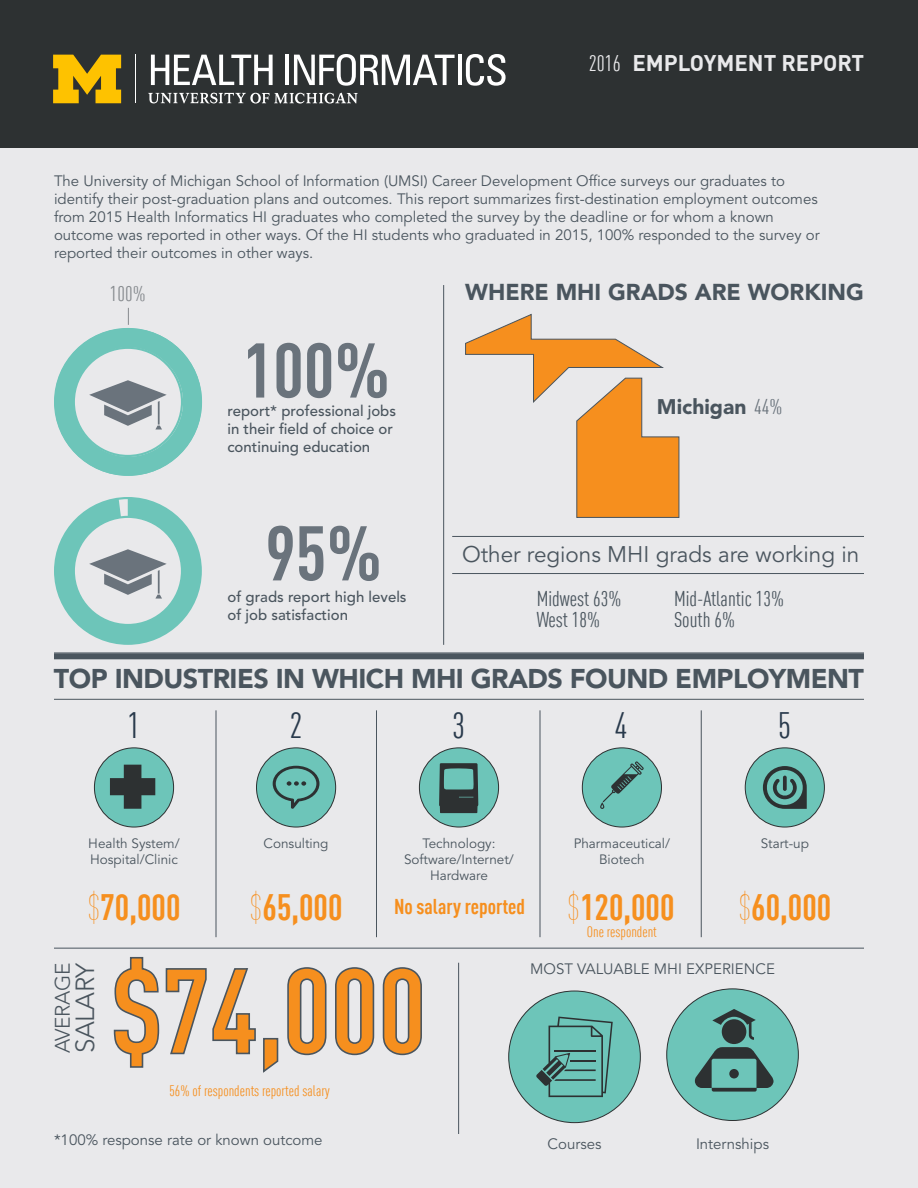
<style>
.page{position:relative;width:918px;height:1188px;background:#fff}
.page>*{position:absolute;margin:0;border:0;box-sizing:border-box;transform-origin:0 0}
.t1{font:700 condensed 118.8px "DIN Offc";color:#f68f1e}
.t2{font:700 condensed 76.05px "DIN Offc";color:#6a737c}
.t3{font:700 condensed 36px "DIN Offc";color:#f68f1e}
.t4{font:condensed 36px "DIN Offc";color:#293a4c}
.t5{font:900 27px "Avenir LT Std";letter-spacing:-.02em;color:#4a555e}
.t6{font:300 26.1px "Avenir LT Std";letter-spacing:-.02em;color:#4a555e}
.t7{font:900 22.8px "Avenir LT Std";color:#4a555e}
.t8{font:22.5px "Avenir LT Std";color:#4a555e}
.t9{font:700 22.2px "DIN Offc";color:#e9e9eb}
.t10{font:condensed 22.2px "DIN Offc";color:#e9e9eb}
.t11{font:condensed 21px "DIN Offc";color:#4a555e}
.t12{font:700 condensed 21px "DIN Offc";color:#f68f1e}
.t13{font:900 21px "Avenir LT Std";color:#4a555e}
.t14{font:condensed 21px "DIN Offc";color:#868a8e}
.t15{font:300 20.85px "Avenir LT Std";letter-spacing:-.02em;color:#4a555e}
.t16{font:15px/18px "Avenir LT Std";color:#4a555e}
.t17{font:500 15px/18px "Avenir LT Std";color:#4a555e}
.t18{font:condensed 15px "DIN Offc";color:#f68f1e}
.t19{font:13.5px "Avenir LT Std";color:#4a555e}
.s1{font-family:"DIN Offc";font-weight:400;font-stretch:condensed;color:#6a737c}
.s2{font-weight:100}
</style>
<div class="page">
<div style="left:0;top:0;width:918px;height:148px;background:#2d3132"></div>
<div style="left:0;top:148px;width:918px;height:1040px;background:#e9e9eb"></div>
<div style="left:94px;top:748px;width:80px;height:79px;background:#6dc5b9;border-radius:50%"></div>
<div style="left:94px;top:747px;width:80px;height:80px;border:1px solid #2d3132;border-radius:50%"></div>
<div style="left:256px;top:748px;width:80px;height:79px;background:#6dc5b9;border-radius:50%"></div>
<div style="left:256px;top:747px;width:80px;height:80px;border:1px solid #2d3132;border-radius:50%"></div>
<div style="left:419px;top:748px;width:80px;height:79px;background:#6dc5b9;border-radius:50%"></div>
<div style="left:419px;top:747px;width:80px;height:80px;border:1px solid #2d3132;border-radius:50%"></div>
<div style="left:582px;top:748px;width:79px;height:79px;background:#6dc5b9;border-radius:50%"></div>
<div style="left:582px;top:747px;width:80px;height:80px;border:1px solid #2d3132;border-radius:50%"></div>
<div style="left:745px;top:748px;width:79px;height:79px;background:#6dc5b9;border-radius:50%"></div>
<div style="left:745px;top:747px;width:80px;height:80px;border:1px solid #2d3132;border-radius:50%"></div>
<hr style="left:216px;top:710px;width:1px;height:227px;background:#4a555e">
<hr style="left:376px;top:710px;width:1px;height:227px;background:#4a555e">
<hr style="left:540px;top:710px;width:1px;height:227px;background:#4a555e">
<hr style="left:701px;top:710px;width:1px;height:227px;background:#4a555e">
<hr style="left:443px;top:285px;width:1px;height:360px;background:#4a555e">
<hr style="left:458px;top:963px;width:1px;height:171px;background:#4a555e">
<div style="left:54px;top:653px;width:810px;height:6px;background:#4a555e"></div>
<hr style="left:54px;top:699px;width:810px;height:1px;background:#4a555e">
<hr style="left:452px;top:536px;width:412px;height:1px;background:#4a555e">
<hr style="left:452px;top:573px;width:412px;height:1px;background:#4a555e">
<hr style="left:54px;top:948px;width:810px;height:1px;background:#4a555e">
<svg style="left:439px;top:763px;width:39px;height:50px"></svg>
<svg style="left:110px;top:765px;width:45px;height:44px"></svg>
<svg style="left:763px;top:766px;width:44px;height:43px"></svg>
<svg style="left:783px;top:776px;width:4px;height:15px"></svg>
<svg style="left:273px;top:766px;width:46px;height:43px"></svg>
<svg style="left:54px;top:308px;width:148px;height:168px"></svg>
<svg style="left:54px;top:497px;width:148px;height:148px"></svg>
<svg style="left:600px;top:761px;width:44px;height:48px"></svg>
<svg style="left:151px;top:55px;width:122px;height:30px"></svg>
<hr style="left:285px;top:55px;width:4px;height:30px;background:#fff">
<svg style="left:294px;top:54px;width:161px;height:32px"></svg>
<hr style="left:458px;top:55px;width:3px;height:30px;background:#fff">
<svg style="left:466px;top:54px;width:40px;height:32px"></svg>
<hr style="left:135px;top:55px;width:1px;height:48px;background:#fff">
<svg style="left:53px;top:55px;width:68px;height:48px"></svg>
<svg style="left:148px;top:93px;width:210px;height:11px"></svg>
<svg style="left:113px;top:957px;width:166px;height:116px"></svg>
<svg style="left:287px;top:967px;width:40px;height:89px"></svg>
<svg style="left:335px;top:967px;width:40px;height:89px"></svg>
<svg style="left:382px;top:967px;width:40px;height:89px"></svg>
<svg style="left:465px;top:313px;width:215px;height:205px"></svg>
<div style="left:509px;top:991px;width:131px;height:132px;background:#6dc5b9;border-radius:50%"></div>
<div style="left:667px;top:989px;width:131px;height:132px;background:#6dc5b9;border-radius:50%"></div>
<svg style="left:536px;top:1017px;width:77px;height:80px"></svg>
<svg style="left:712px;top:1009px;width:44px;height:31px"></svg>
<div style="left:722px;top:1019px;width:24px;height:25px;background:#2d3132;border-radius:50%"></div>
<svg style="left:695px;top:1047px;width:79px;height:45px"></svg>
<div style="left:729px;top:1069px;width:10px;height:9px;background:#2d3132;border-radius:50%"></div>
<p class="t10" style="left:589px;top:50px;width:34px">2016</p>
<p class="t9" style="left:632px;top:48px;width:233px">EMPLOYMENT REPORT</p>
<p class="t16" style="left:54px;top:173px;width:767px">The University of Michigan School of Information (UMSI) Career Development Office surveys our graduates to identify their post-graduation plans and outcomes. This report summarizes first-destination employment outcomes from 2015 Health Informatics HI graduates who completed the survey by the deadline or for whom a known outcome was reported in other ways. Of the HI students who graduated in 2015, 100% responded to the survey or reported their outcomes in other ways.</p>
<p class="t14" style="left:110px;top:282px;width:37px">100%</p>
<p class="t2" style="left:243px;top:324px;width:149px">100%</p>
<p class="t17" style="left:227px;top:402px;width:170px">report* professional jobs in their field of choice or continuing education</p>
<p class="t2" style="left:265px;top:507px;width:118px">95%</p>
<p class="t17" style="left:227px;top:588px;width:181px">of grads report high levels of job satisfaction</p>
<p class="t7" style="left:465px;top:278px;width:400px">WHERE MHI GRADS ARE WORKING</p>
<p class="t13" style="left:657px;top:394px;width:127px">Michigan <span class="s1">44%</span></p>
<p class="t8" style="left:462px;top:541px;width:399px">Other regions MHI grads are working in</p>
<p class="t11" style="left:537px;top:587px;width:86px">Midwest 63%</p>
<p class="t11" style="left:537px;top:608px;width:65px">West 18%</p>
<p class="t11" style="left:674px;top:587px;width:112px">Mid-Atlantic 13%</p>
<p class="t11" style="left:674px;top:608px;width:63px">South 6%</p>
<p class="t5" style="left:54px;top:662px;width:812px">TOP INDUSTRIES IN WHICH MHI GRADS FOUND EMPLOYMENT</p>
<p class="t4" style="left:128px;top:704px;width:14px">1</p>
<p class="t4" style="left:290px;top:704px;width:14px">2</p>
<p class="t4" style="left:452px;top:704px;width:14px">3</p>
<p class="t4" style="left:614px;top:704px;width:14px">4</p>
<p class="t4" style="left:778px;top:704px;width:14px">5</p>
<p class="t19" style="left:88px;top:835px;width:93px">Health System/</p>
<p class="t19" style="left:90px;top:852px;width:89px">Hospital/Clinic</p>
<p class="t19" style="left:264px;top:835px;width:66px">Consulting</p>
<p class="t19" style="left:574px;top:835px;width:98px">Pharmaceutical/</p>
<p class="t19" style="left:761px;top:835px;width:50px">Start-up</p>
<p class="t19" style="left:599px;top:852px;width:47px">Biotech</p>
<p class="t19" style="left:422px;top:835px;width:75px">Technology:</p>
<p class="t19" style="left:404px;top:852px;width:111px">Software/Internet/</p>
<p class="t19" style="left:430px;top:868px;width:59px">Hardware</p>
<p class="t3" style="left:88px;top:885px;width:94px"><span class="s2">$</span>70,000</p>
<p class="t3" style="left:250px;top:885px;width:94px"><span class="s2">$</span>65,000</p>
<p class="t12" style="left:394px;top:894px;width:132px">No salary reported</p>
<p class="t3" style="left:567px;top:885px;width:109px"><span class="s2">$</span>120,000</p>
<p class="t3" style="left:738px;top:885px;width:94px"><span class="s2">$</span>60,000</p>
<p class="t18" style="left:587px;top:923px;width:72px">One respondent</p>
<p class="t15" style="left:50px;top:1053px;width:92px;rotate:-90deg">AVERAGE</p>
<p class="t6" style="left:70px;top:1053px;width:93px;rotate:-90deg">SALARY</p>
<p class="t1" style="left:110px;top:939px;width:318px">$74,000</p>
<p class="t18" style="left:170px;top:1082px;width:162px">56% of respondents reported salary</p>
<p class="t16" style="left:54px;top:1132px;width:270px">*100% response rate or known outcome</p>
<p class="t16" style="left:530px;top:960px;width:246px">MOST VALUABLE MHI EXPERIENCE</p>
<p class="t16" style="left:548px;top:1136px;width:55px">Courses</p>
<p class="t16" style="left:696px;top:1136px;width:75px">Internships</p>
</div>
